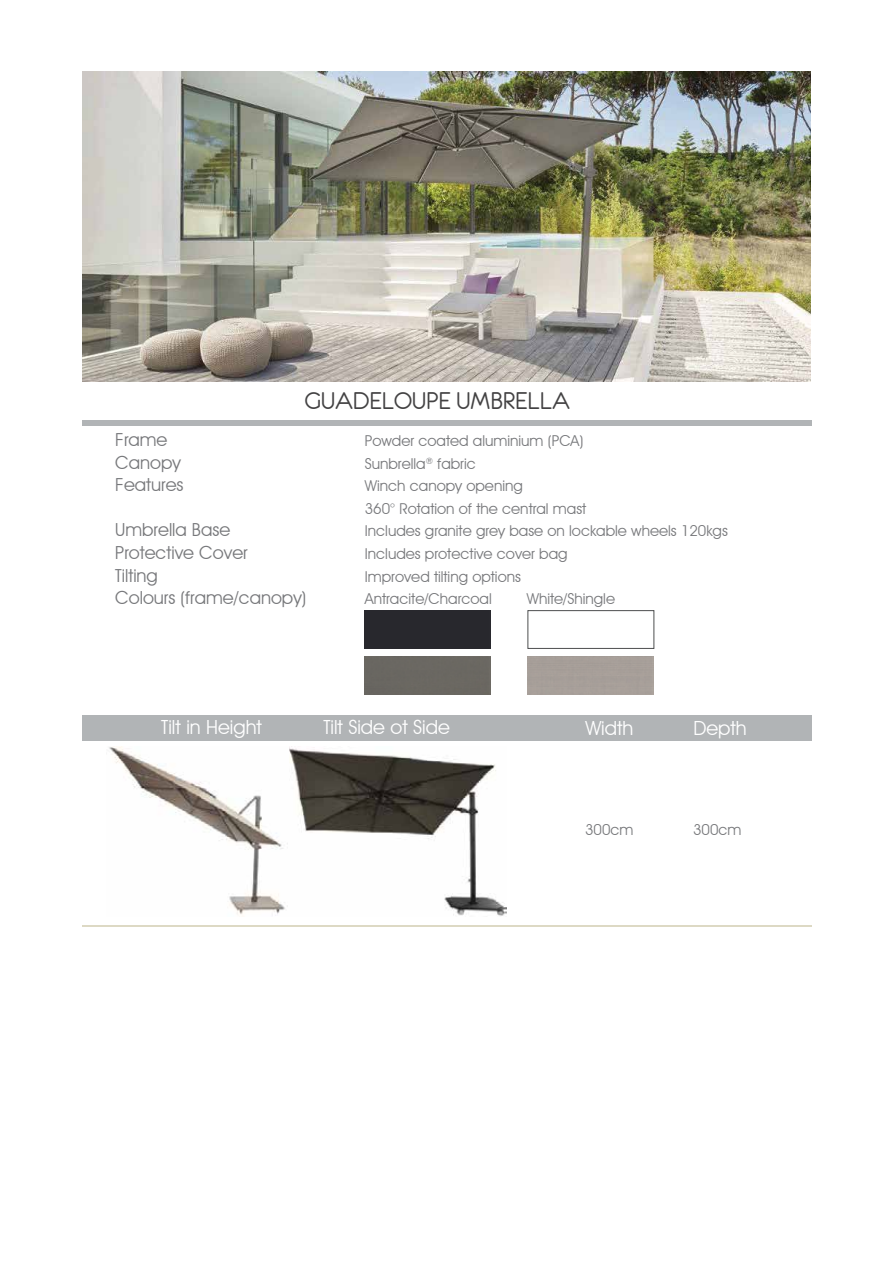
<style>
.page{position:relative;width:893px;height:1263px;background:#fff}
.page>*{position:absolute;margin:0;border:0;box-sizing:border-box;transform-origin:0 0}
.t1{font:27px "Eurofurenceregular";color:#434243}
.t2{font:19.5px "Avant Garde IT Cby BT";color:#fff}
.t3{font:18px/22.5px "Avant Garde IT Cby BT";color:#77787b}
.t4{font:15px/22.5px "Avant Garde IT Cby BT";color:#77787b}
</style>
<div class="page">
<img style="left:83px;top:72px;width:727px;height:309px">
<div style="left:82px;top:420px;width:729px;height:6px;background:#b1b4b6"></div>
<div style="left:82px;top:716px;width:729px;height:25px;background:#b1b4b6"></div>
<hr style="left:82px;top:925px;width:729px;height:1px;background:#ddd9c4">
<div style="left:365px;top:610px;width:126px;height:38px;background:#28282d"></div>
<div style="left:365px;top:657px;width:126px;height:37px;background:#6a6761"></div>
<div style="left:528px;top:610px;width:126px;height:39px;background:#fff;border:1px solid #4d4e4f"></div>
<img style="left:109px;top:746px;width:398px;height:170px">
<h1 class="t1" style="left:305px;top:387px;width:266px">GUADELOUPE UMBRELLA</h1>
<p class="t3" style="left:115px;top:429px;width:70px">Frame<br>Canopy<br>Features</p>
<p class="t3" style="left:115px;top:519px;width:193px">Umbrella Base<br>Protective Cover<br>Tilting<br>Colours (frame/canopy)</p>
<p class="t4" style="left:365px;top:430px;width:364px">Powder coated aluminium (PCA)<br>Sunbrella<sup>®</sup> fabric<br>Winch canopy opening<br>360° Rotation of the central mast<br>Includes granite grey base on lockable wheels 120kgs<br>Includes protective cover bag<br>Improved tilting options<br>Antracite/Charcoal</p>
<p class="t4" style="left:527px;top:587px;width:90px">White/Shingle</p>
<h2 class="t2" style="left:161px;top:715px;width:102px">Tilt in Height</h2>
<h2 class="t2" style="left:323px;top:715px;width:128px">Tilt Side ot Side</h2>
<h2 class="t2" style="left:585px;top:716px;width:49px">Width</h2>
<h2 class="t2" style="left:693px;top:716px;width:55px">Depth</h2>
<p class="t4" style="left:585px;top:819px;width:50px">300cm</p>
<p class="t4" style="left:693px;top:819px;width:50px">300cm</p>
</div>
